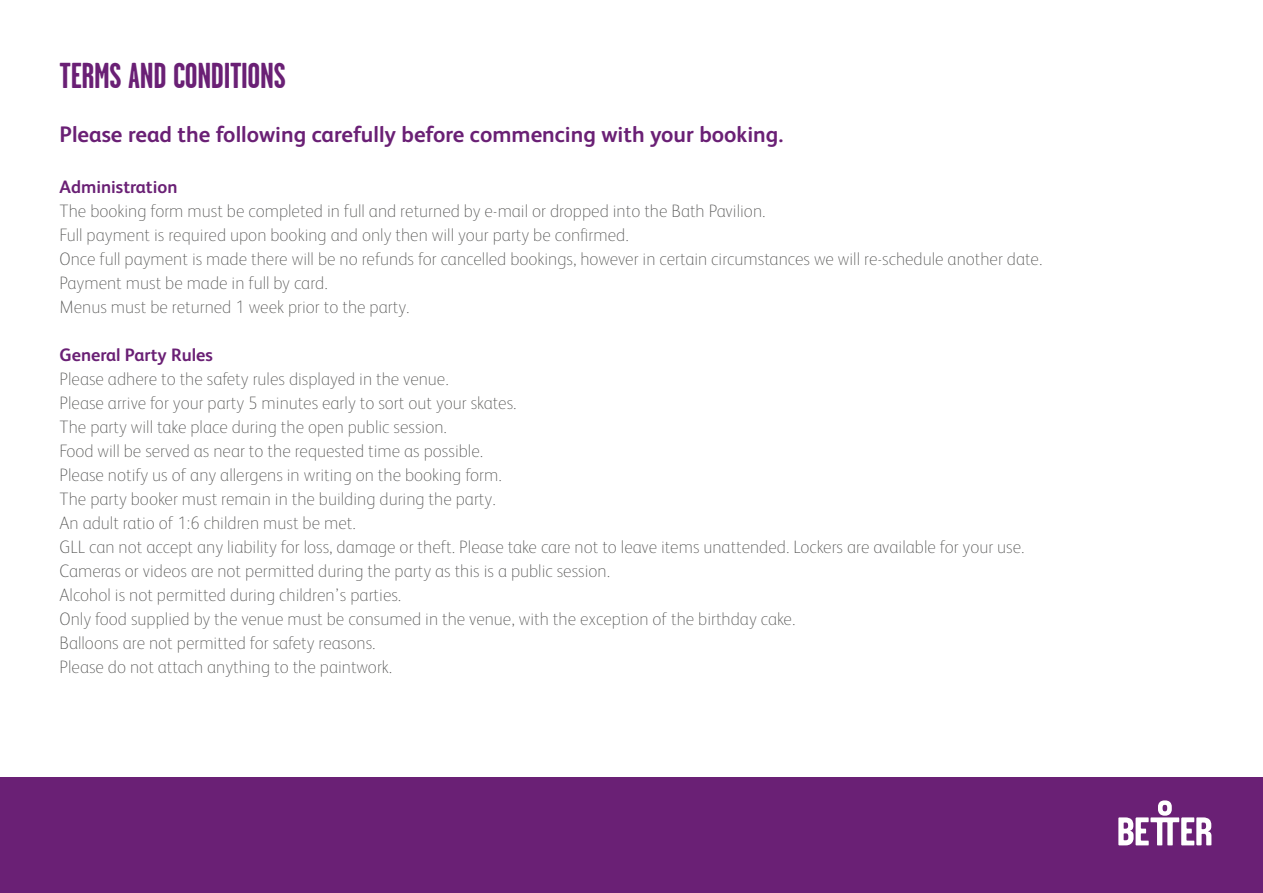
<style>
.page{position:relative;width:1263px;height:893px;background:#fff}
.page>*{position:absolute;margin:0;border:0;box-sizing:border-box;transform-origin:0 0}
.t1{font:700 36px "Garage Gothic";letter-spacing:-.01em;color:#6a2075}
.t2{font:700 22.5px "FS Albert";color:#6a2075}
.t3{font:100 18px/24px "FS Albert";color:#575756}
.t4{font:700 18px "FS Albert";color:#6a2075}
</style>
<div class="page">
<div style="left:0;top:777px;width:1263px;height:116px;background:#6a2075"></div>
<svg style="left:1118px;top:800px;width:93px;height:45px"></svg>
<h1 class="t1" style="left:60px;top:54px;width:228px">TERMS AND CONDITIONS</h1>
<p class="t2" style="left:60px;top:119px;width:725px">Please read the following carefully before commencing with your booking.</p>
<p class="t4" style="left:60px;top:175px;width:119px">Administration</p>
<p class="t3" style="left:60px;top:198px;width:984px">The booking form must be completed in full and returned by e-mail or dropped into the Bath Pavilion.<br>Full payment is required upon booking and only then will your party be confirmed.<br>Once full payment is made there will be no refunds for cancelled bookings, however in certain circumstances we will re-schedule another date.<br>Payment must be made in full by card.<br>Menus must be returned 1 week prior to the party.</p>
<p class="t4" style="left:60px;top:343px;width:155px">General Party Rules</p>
<p class="t3" style="left:60px;top:366px;width:967px">Please adhere to the safety rules displayed in the venue.<br>Please arrive for your party 5 minutes early to sort out your skates.<br>The party will take place during the open public session.<br>Food will be served as near to the requested time as possible.<br>Please notify us of any allergens in writing on the booking form.<br>The party booker must remain in the building during the party.<br>An adult ratio of 1:6 children must be met.<br>GLL can not accept any liability for loss, damage or theft. Please take care not to leave items unattended. Lockers are available for your use.<br>Cameras or videos are not permitted during the party as this is a public session.<br>Alcohol is not permitted during children’s parties.<br>Only food supplied by the venue must be consumed in the venue, with the exception of the birthday cake.<br>Balloons are not permitted for safety reasons.<br>Please do not attach anything to the paintwork.</p>
</div>
